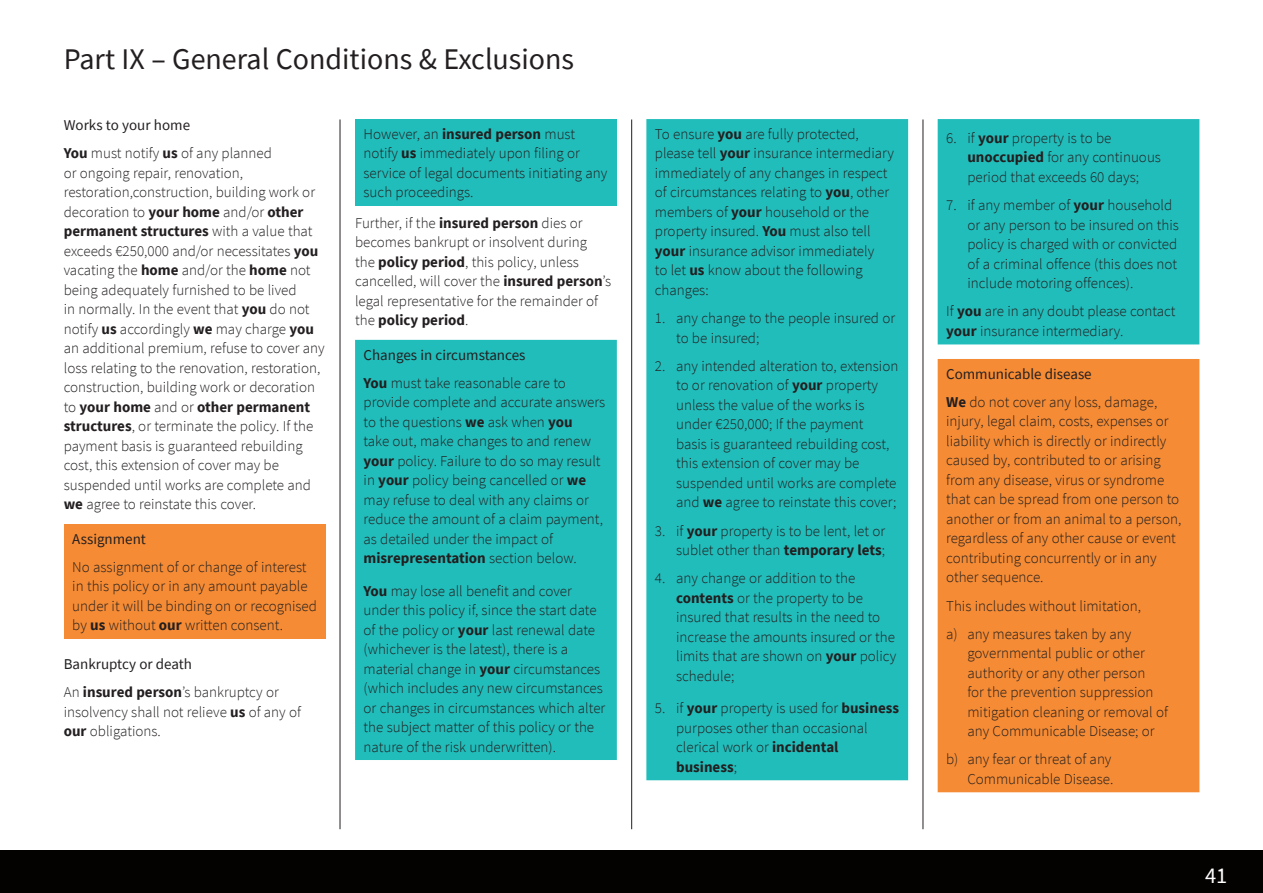
<style>
.page{position:relative;width:1263px;height:893px;background:#fff}
.page>*{position:absolute;margin:0;border:0;box-sizing:border-box;transform-origin:0 0}
.t1{font:30px "Source Sans Pro";color:#231f20}
.t2{font:22.5px "Source Sans Pro";color:#fff}
.body_text{font:300 15px/19.5px "Source Sans Pro";color:#231f20}
.t3{font:15px "Source Sans Pro";color:#231f20}
.s1{font-weight:700}
</style>
<div class="page">
<div style="left:0;top:850px;width:1263px;height:43px;background:#040101"></div>
<hr style="left:340px;top:119px;width:1px;height:710px;background:#231f20">
<hr style="left:631px;top:119px;width:1px;height:710px;background:#231f20">
<hr style="left:923px;top:119px;width:1px;height:710px;background:#231f20">
<div style="left:64px;top:524px;width:262px;height:115px;background:#f58b34"></div>
<div style="left:355px;top:119px;width:262px;height:87px;background:#21bdbb"></div>
<div style="left:355px;top:340px;width:262px;height:420px;background:#21bdbb"></div>
<div style="left:646px;top:119px;width:262px;height:661px;background:#21bdbb"></div>
<div style="left:938px;top:119px;width:261px;height:225px;background:#21bdbb"></div>
<div style="left:938px;top:359px;width:261px;height:433px;background:#f58b34"></div>
<p class="t1" style="left:64px;top:40px;width:512px">Part IX – General Conditions &amp; Exclusions</p>
<h2 class="t3" style="left:64px;top:116px;width:128px">Works to your home</h2>
<p class="body_text" style="left:64px;top:144px;width:262px"><span class="s1">You</span> must notify <span class="s1">us</span> of any planned<br>or ongoing repair, renovation, restoration,construction, building work or decoration to <span class="s1">your home</span> and/or <span class="s1">other permanent structures</span> with a value that exceeds €250,000 and/or necessitates <span class="s1">you </span>vacating the <span class="s1">home</span> and/or the <span class="s1">home</span> not being adequately furnished to be lived<br>in normally. In the event that <span class="s1">you</span> do not notify <span class="s1">us</span> accordingly <span class="s1">we</span> may charge <span class="s1">you </span>an additional premium, refuse to cover any loss relating to the renovation, restoration, construction, building work or decoration to <span class="s1">your home</span> and or <span class="s1">other permanent structures</span>, or terminate the policy. If the payment basis is guaranteed rebuilding cost, this extension of cover may be suspended until works are complete and <span class="s1">we</span> agree to reinstate this cover.</p>
<h2 class="t3" style="left:72px;top:529px;width:75px">Assignment</h2>
<p class="body_text" style="left:72px;top:557px;width:246px">No assignment of or change of interest in this policy or in any amount payable under it will be binding on or recognised by <span class="s1">us</span> without <span class="s1">our</span> written consent.</p>
<h2 class="t3" style="left:64px;top:655px;width:130px">Bankruptcy or death</h2>
<p class="body_text" style="left:64px;top:682px;width:239px">An <span class="s1">insured person</span>’s bankruptcy or insolvency shall not relieve <span class="s1">us</span> of any of <span class="s1">our</span> obligations.</p>
<p class="body_text" style="left:364px;top:124px;width:245px">However, an <span class="s1">insured person</span> must notify <span class="s1">us</span> immediately upon filing or service of legal documents initiating any such proceedings.</p>
<p class="body_text" style="left:355px;top:213px;width:257px">Further, if the <span class="s1">insured person</span> dies or becomes bankrupt or insolvent during<br>the <span class="s1">policy period</span>, this policy, unless cancelled, will cover the <span class="s1">insured person</span>’s legal representative for the remainder of the <span class="s1">policy period</span>.</p>
<h2 class="t3" style="left:364px;top:345px;width:163px">Changes in circumstances</h2>
<p class="body_text" style="left:364px;top:373px;width:243px"><span class="s1">You</span> must take reasonable care to provide complete and accurate answers to the questions <span class="s1">we</span> ask when <span class="s1">you<br></span>take out, make changes to and renew <span class="s1">your</span> policy. Failure to do so may result in <span class="s1">your</span> policy being cancelled or <span class="s1">we </span>may refuse to deal with any claims or reduce the amount of a claim payment, as detailed under the impact of <span class="s1">misrepresentation</span> section below.</p>
<p class="body_text" style="left:364px;top:581px;width:243px"><span class="s1">You</span> may lose all benefit and cover under this policy if, since the start date of the policy or <span class="s1">your</span> last renewal date (whichever is the latest), there is a material change in <span class="s1">your</span> circumstances (which includes any new circumstances or changes in circumstances which alter the subject matter of this policy or the nature of the risk underwritten).</p>
<p class="body_text" style="left:655px;top:124px;width:241px">To ensure <span class="s1">you</span> are fully protected, please tell <span class="s1">your</span> insurance intermediary immediately of any changes in respect of circumstances relating to <span class="s1">you</span>, other members of <span class="s1">your</span> household or the property insured. <span class="s1">You</span> must also tell <span class="s1">your</span> insurance advisor immediately<br>to let <span class="s1">us</span> know about the following changes:</p>
<p class="body_text" style="left:676px;top:308px;width:221px;text-indent:-21px">1. any change to the people insured or to be insured;</p>
<p class="body_text" style="left:676px;top:356px;width:224px;text-indent:-21px">2. any intended alteration to, extension to or renovation of <span class="s1">your</span> property unless the value of the works is under €250,000; If the payment<br>basis is guaranteed rebuilding cost, this extension of cover may be suspended until works are complete and <span class="s1">we</span> agree to reinstate this cover;</p>
<p class="body_text" style="left:655px;top:521px;width:232px;text-align:right">3. if <span class="s1">your</span> property is to be lent, let or sublet other than <span class="s1">temporary lets</span>;</p>
<p class="body_text" style="left:676px;top:569px;width:222px;text-indent:-21px">4. any change or addition to the <span class="s1">contents</span> or the property to be insured that results in the need to increase the amounts insured or the limits that are shown on <span class="s1">your</span> policy schedule;</p>
<p class="body_text" style="left:676px;top:699px;width:224px;text-indent:-21px">5. if <span class="s1">your</span> property is used for <span class="s1">business </span>purposes other than occasional clerical work or <span class="s1">incidental business</span>;</p>
<p class="body_text" style="left:967px;top:128px;width:195px;text-indent:-21px">6. if <span class="s1">your</span> property is to be <span class="s1">unoccupied</span> for any continuous period that exceeds 60 days;</p>
<p class="body_text" style="left:967px;top:195px;width:213px;text-indent:-21px">7. if any member of <span class="s1">your</span> household or any person to be insured on this policy is charged with or convicted of a criminal offence (this does not include motoring offences).</p>
<p class="body_text" style="left:946px;top:302px;width:231px">If <span class="s1">you</span> are in any doubt please contact <span class="s1">your</span> insurance intermediary.</p>
<h2 class="t3" style="left:946px;top:364px;width:147px">Communicable disease</h2>
<p class="body_text" style="left:946px;top:392px;width:237px"><span class="s1">We</span> do not cover any loss, damage, injury, legal claim, costs, expenses or liability which is directly or indirectly caused by, contributed to or arising from any disease, virus or syndrome that can be spread from one person to another or from an animal to a person, regardless of any other cause or event contributing concurrently or in any other sequence.</p>
<p class="body_text" style="left:946px;top:596px;width:196px">This includes without limitation,</p>
<p class="body_text" style="left:967px;top:624px;width:202px;text-indent:-21px">a) any measures taken by any governmental public or other authority or any other person<br>for the prevention suppression mitigation cleaning or removal of any Communicable Disease; or</p>
<p class="body_text" style="left:946px;top:750px;width:169px;text-align:right">b) any fear or threat of any<br>Communicable Disease.</p>
<h2 class="t2" style="left:1205px;top:861px;width:24px">41</h2>
</div>
